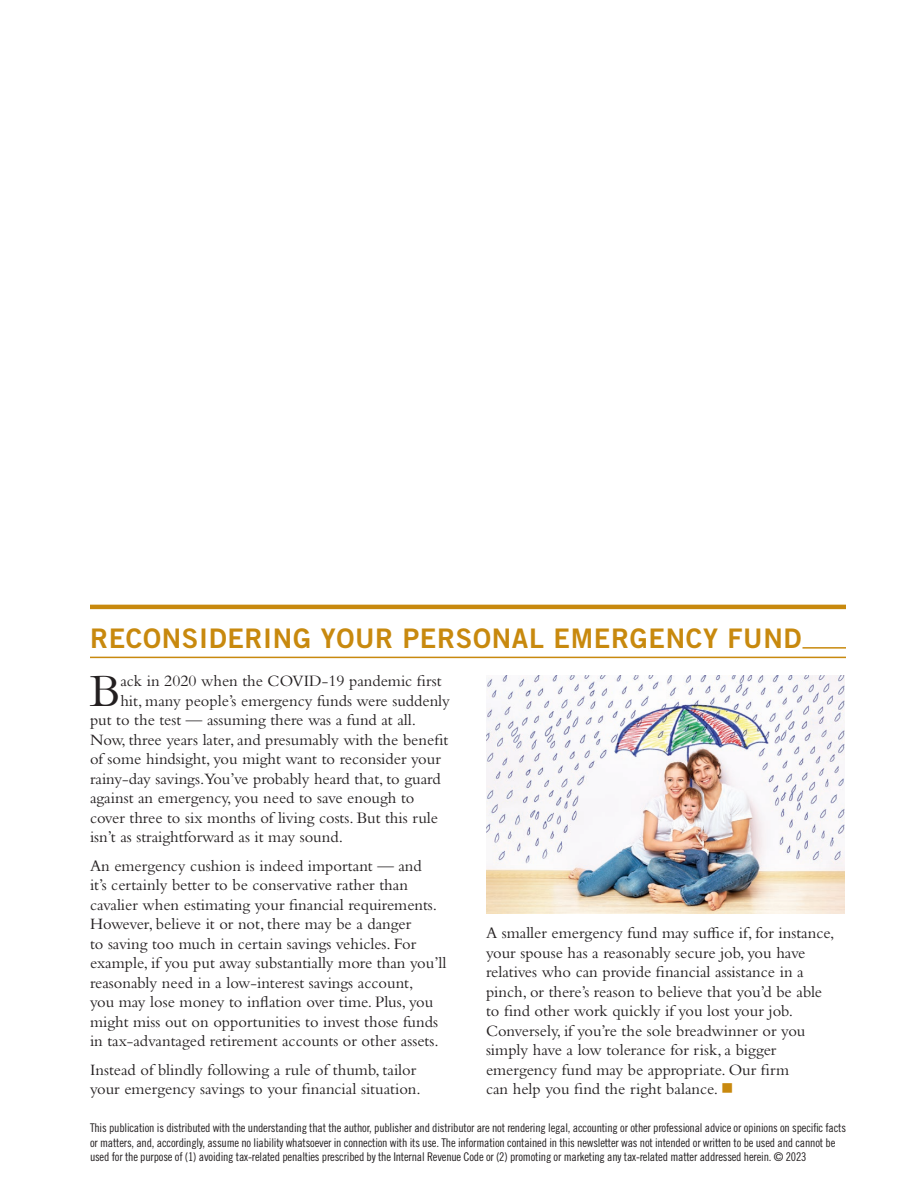
<style>
.page{position:relative;width:918px;height:1188px;background:#fff}
.page>*{position:absolute;margin:0;border:0;box-sizing:border-box;transform-origin:0 0}
.t1{font:47.85px "Bembo Std";color:#231f20}
.t2{font:27px "Trade Gothic LT Std Bd 2";letter-spacing:.025em;color:#c8890e}
.t3{font:16.5px/19.5px "Bembo Std";color:#231f20}
.t4{font:12px/14.4px "Trade Gothic LT Std Cn 18";letter-spacing:-.015em;color:#231f20}
.s1{color:#c8890e}
</style>
<div class="page">
<hr style="left:90px;top:605px;width:756px;height:4px;background:#c8890e">
<img style="left:486px;top:675px;width:358px;height:239px">
<hr style="left:802px;top:647px;width:44px;height:2px;background:#c8890e">
<hr style="left:90px;top:657px;width:756px;height:1px;background:#c8890e">
<h2 class="t2" style="left:90px;top:622px;width:713px">RECONSIDERING YOUR PERSONAL EMERGENCY FUND</h2>
<h1 class="t1" style="left:90px;top:663px;width:32px">B</h1>
<p class="t3" style="left:120px;top:671px;width:323px">ack in 2020 when the COVID-19 pandemic first</p>
<p class="t3" style="left:120px;top:690px;width:331px">hit, many people’s emergency funds were suddenly</p>
<p class="t3" style="left:90px;top:710px;width:328px">put to the test — assuming there was a fund at all.</p>
<p class="t3" style="left:90px;top:729px;width:360px">Now, three years later, and presumably with the benefit</p>
<p class="t3" style="left:90px;top:749px;width:352px">of some hindsight, you might want to reconsider your</p>
<p class="t3" style="left:90px;top:768px;width:352px">rainy-day savings.You’ve probably heard that, to guard</p>
<p class="t3" style="left:90px;top:788px;width:326px">against an emergency, you need to save enough to</p>
<p class="t3" style="left:90px;top:807px;width:350px">cover three to six months of living costs. But this rule</p>
<p class="t3" style="left:90px;top:827px;width:255px">isn’t as straightforward as it may sound.</p>
<p class="t3" style="left:90px;top:855px;width:358px">An emergency cushion is indeed important — and<br>it’s certainly better to be conservative rather than cavalier when estimating your financial requirements.<br>However, believe it or not, there may be a danger<br>to saving too much in certain savings vehicles. For example, if you put away substantially more than you’ll reasonably need in a low-interest savings account,<br>you may lose money to inflation over time. Plus, you might miss out on opportunities to invest those funds in tax-advantaged retirement accounts or other assets.</p>
<p class="t3" style="left:90px;top:1059px;width:332px">Instead of blindly following a rule of thumb, tailor your emergency savings to your financial situation.</p>
<p class="t3" style="left:486px;top:923px;width:350px">A smaller emergency fund may suffice if, for instance, your spouse has a reasonably secure job, you have relatives who can provide financial assistance in a pinch, or there’s reason to believe that you’d be able to find other work quickly if you lost your job.<br>Conversely, if you’re the sole breadwinner or you simply have a low tolerance for risk, a bigger emergency fund may be appropriate. Our firm<br>can help you find the right balance. <span class="s1">■</span></p>
<p class="t4" style="left:90px;top:1121px;width:758px">This publication is distributed with the understanding that the author, publisher and distributor are not rendering legal, accounting or other professional advice or opinions on specific facts or matters, and, accordingly, assume no liability whatsoever in connection with its use. The information contained in this newsletter was not intended or written to be used and cannot be used for the purpose of (1) avoiding tax-related penalties prescribed by the Internal Revenue Code or (2) promoting or marketing any tax-related matter addressed herein. © 2023</p>
</div>
